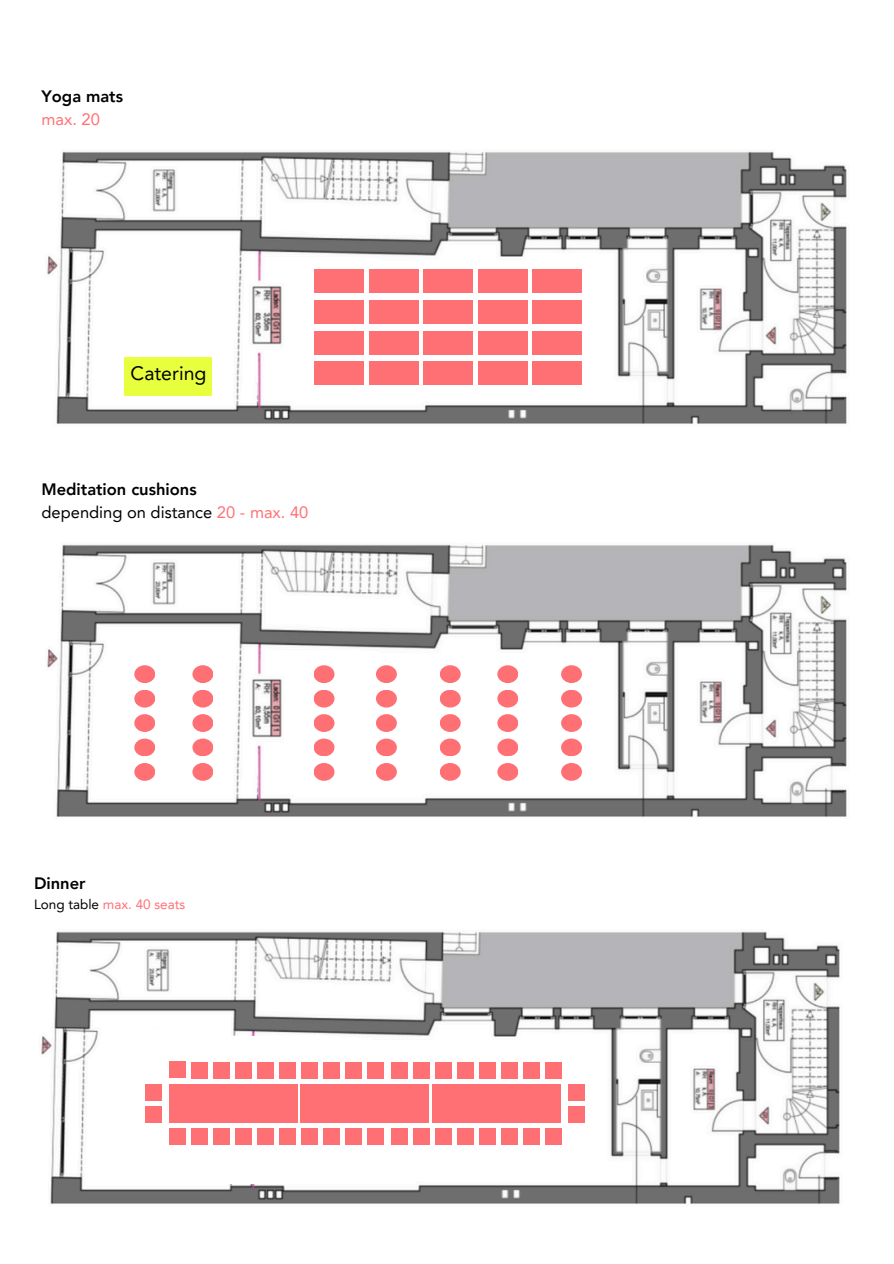
<style>
.page{position:relative;width:894px;height:1264px;background:#fff}
.page>*{position:absolute;margin:0;border:0;box-sizing:border-box;transform-origin:0 0}
.t1{font:19.5px "Avenir LT Pro";color:#000}
.t2{font:16.5px/22.5px "Avenir LT Pro";color:#000}
.t3{font:800 16.5px/22.5px "Avenir LT Pro";color:#000}
.t4{font:13.5px "Avenir LT Pro";color:#ff7075}
.s1{font-weight:400;color:#ff7075}
.s2{font-weight:800}
.s3{color:#ff7075}
.s4{color:#000}
</style>
<div class="page">
<img style="left:41px;top:931px;width:799px;height:273px">
<div style="left:300px;top:1041px;width:293px;height:123px;background:#fff"></div>
<div style="left:114px;top:1029px;width:95px;height:123px;background:#fff"></div>
<div style="left:151px;top:1036px;width:188px;height:148px;background:#fff"></div>
<div style="left:568px;top:1084px;width:16px;height:16px;background:#ff7075"></div>
<div style="left:568px;top:1106px;width:16px;height:16px;background:#ff7075"></div>
<div style="left:146px;top:1084px;width:16px;height:16px;background:#ff7075"></div>
<div style="left:146px;top:1106px;width:16px;height:16px;background:#ff7075"></div>
<div style="left:479px;top:1062px;width:16px;height:16px;background:#ff7075"></div>
<div style="left:523px;top:1062px;width:16px;height:16px;background:#ff7075"></div>
<div style="left:501px;top:1062px;width:16px;height:16px;background:#ff7075"></div>
<div style="left:545px;top:1062px;width:17px;height:16px;background:#ff7075"></div>
<div style="left:391px;top:1062px;width:16px;height:16px;background:#ff7075"></div>
<div style="left:435px;top:1062px;width:16px;height:16px;background:#ff7075"></div>
<div style="left:413px;top:1062px;width:16px;height:16px;background:#ff7075"></div>
<div style="left:457px;top:1062px;width:16px;height:16px;background:#ff7075"></div>
<div style="left:301px;top:1062px;width:16px;height:16px;background:#ff7075"></div>
<div style="left:345px;top:1062px;width:16px;height:16px;background:#ff7075"></div>
<div style="left:323px;top:1062px;width:16px;height:16px;background:#ff7075"></div>
<div style="left:367px;top:1062px;width:16px;height:16px;background:#ff7075"></div>
<div style="left:213px;top:1062px;width:16px;height:16px;background:#ff7075"></div>
<div style="left:257px;top:1062px;width:16px;height:16px;background:#ff7075"></div>
<div style="left:235px;top:1062px;width:16px;height:16px;background:#ff7075"></div>
<div style="left:279px;top:1062px;width:16px;height:16px;background:#ff7075"></div>
<div style="left:479px;top:1127px;width:16px;height:17px;background:#ff7075"></div>
<div style="left:523px;top:1127px;width:16px;height:17px;background:#ff7075"></div>
<div style="left:501px;top:1127px;width:16px;height:17px;background:#ff7075"></div>
<div style="left:545px;top:1127px;width:17px;height:17px;background:#ff7075"></div>
<div style="left:391px;top:1127px;width:16px;height:17px;background:#ff7075"></div>
<div style="left:435px;top:1127px;width:16px;height:17px;background:#ff7075"></div>
<div style="left:413px;top:1127px;width:16px;height:17px;background:#ff7075"></div>
<div style="left:457px;top:1127px;width:16px;height:17px;background:#ff7075"></div>
<div style="left:301px;top:1127px;width:16px;height:17px;background:#ff7075"></div>
<div style="left:345px;top:1127px;width:16px;height:17px;background:#ff7075"></div>
<div style="left:323px;top:1127px;width:16px;height:17px;background:#ff7075"></div>
<div style="left:367px;top:1127px;width:16px;height:17px;background:#ff7075"></div>
<div style="left:213px;top:1127px;width:16px;height:17px;background:#ff7075"></div>
<div style="left:257px;top:1127px;width:16px;height:17px;background:#ff7075"></div>
<div style="left:235px;top:1127px;width:16px;height:17px;background:#ff7075"></div>
<div style="left:279px;top:1127px;width:16px;height:17px;background:#ff7075"></div>
<div style="left:432px;top:1084px;width:129px;height:38px;background:#ff7075"></div>
<div style="left:301px;top:1084px;width:128px;height:38px;background:#ff7075"></div>
<div style="left:169px;top:1084px;width:128px;height:38px;background:#ff7075"></div>
<div style="left:191px;top:1062px;width:16px;height:16px;background:#ff7075"></div>
<div style="left:191px;top:1127px;width:16px;height:17px;background:#ff7075"></div>
<div style="left:169px;top:1061px;width:16px;height:16px;background:#ff7075"></div>
<div style="left:169px;top:1127px;width:16px;height:17px;background:#ff7075"></div>
<img style="left:47px;top:544px;width:800px;height:273px">
<div style="left:305px;top:658px;width:291px;height:130px;background:#fff"></div>
<div style="left:127px;top:639px;width:97px;height:130px;background:#fff"></div>
<img style="left:47px;top:151px;width:800px;height:273px">
<div style="left:305px;top:265px;width:291px;height:130px;background:#fff"></div>
<div style="left:127px;top:246px;width:97px;height:130px;background:#fff"></div>
<div style="left:532px;top:269px;width:49px;height:24px;background:#ff7075"></div>
<div style="left:532px;top:300px;width:49px;height:24px;background:#ff7075"></div>
<div style="left:532px;top:331px;width:49px;height:23px;background:#ff7075"></div>
<div style="left:532px;top:361px;width:50px;height:24px;background:#ff7075"></div>
<div style="left:478px;top:269px;width:49px;height:24px;background:#ff7075"></div>
<div style="left:478px;top:300px;width:49px;height:24px;background:#ff7075"></div>
<div style="left:478px;top:331px;width:49px;height:23px;background:#ff7075"></div>
<div style="left:478px;top:361px;width:49px;height:24px;background:#ff7075"></div>
<div style="left:423px;top:269px;width:50px;height:24px;background:#ff7075"></div>
<div style="left:423px;top:300px;width:50px;height:24px;background:#ff7075"></div>
<div style="left:423px;top:331px;width:50px;height:23px;background:#ff7075"></div>
<div style="left:423px;top:361px;width:50px;height:24px;background:#ff7075"></div>
<div style="left:369px;top:269px;width:49px;height:24px;background:#ff7075"></div>
<div style="left:369px;top:300px;width:49px;height:24px;background:#ff7075"></div>
<div style="left:369px;top:331px;width:49px;height:23px;background:#ff7075"></div>
<div style="left:369px;top:361px;width:49px;height:24px;background:#ff7075"></div>
<div style="left:314px;top:269px;width:49px;height:24px;background:#ff7075"></div>
<div style="left:314px;top:300px;width:49px;height:24px;background:#ff7075"></div>
<div style="left:314px;top:331px;width:49px;height:23px;background:#ff7075"></div>
<div style="left:314px;top:361px;width:49px;height:24px;background:#ff7075"></div>
<div style="left:561px;top:738px;width:21px;height:18px;background:#ff7075;border-radius:50%"></div>
<div style="left:561px;top:689px;width:21px;height:18px;background:#ff7075;border-radius:50%"></div>
<div style="left:561px;top:714px;width:21px;height:18px;background:#ff7075;border-radius:50%"></div>
<div style="left:561px;top:665px;width:21px;height:18px;background:#ff7075;border-radius:50%"></div>
<div style="left:561px;top:763px;width:21px;height:17px;background:#ff7075;border-radius:50%"></div>
<div style="left:497px;top:738px;width:21px;height:18px;background:#ff7075;border-radius:50%"></div>
<div style="left:497px;top:689px;width:21px;height:18px;background:#ff7075;border-radius:50%"></div>
<div style="left:497px;top:714px;width:21px;height:18px;background:#ff7075;border-radius:50%"></div>
<div style="left:497px;top:665px;width:21px;height:18px;background:#ff7075;border-radius:50%"></div>
<div style="left:497px;top:763px;width:21px;height:17px;background:#ff7075;border-radius:50%"></div>
<div style="left:439px;top:738px;width:21px;height:18px;background:#ff7075;border-radius:50%"></div>
<div style="left:439px;top:689px;width:21px;height:18px;background:#ff7075;border-radius:50%"></div>
<div style="left:439px;top:714px;width:21px;height:18px;background:#ff7075;border-radius:50%"></div>
<div style="left:439px;top:665px;width:21px;height:18px;background:#ff7075;border-radius:50%"></div>
<div style="left:439px;top:763px;width:21px;height:17px;background:#ff7075;border-radius:50%"></div>
<div style="left:376px;top:738px;width:21px;height:18px;background:#ff7075;border-radius:50%"></div>
<div style="left:376px;top:689px;width:21px;height:18px;background:#ff7075;border-radius:50%"></div>
<div style="left:376px;top:714px;width:21px;height:18px;background:#ff7075;border-radius:50%"></div>
<div style="left:376px;top:665px;width:21px;height:18px;background:#ff7075;border-radius:50%"></div>
<div style="left:376px;top:763px;width:21px;height:17px;background:#ff7075;border-radius:50%"></div>
<div style="left:313px;top:738px;width:21px;height:18px;background:#ff7075;border-radius:50%"></div>
<div style="left:313px;top:689px;width:21px;height:18px;background:#ff7075;border-radius:50%"></div>
<div style="left:313px;top:714px;width:21px;height:18px;background:#ff7075;border-radius:50%"></div>
<div style="left:313px;top:665px;width:21px;height:18px;background:#ff7075;border-radius:50%"></div>
<div style="left:313px;top:763px;width:21px;height:17px;background:#ff7075;border-radius:50%"></div>
<div style="left:192px;top:738px;width:21px;height:18px;background:#ff7075;border-radius:50%"></div>
<div style="left:192px;top:689px;width:21px;height:18px;background:#ff7075;border-radius:50%"></div>
<div style="left:192px;top:714px;width:21px;height:18px;background:#ff7075;border-radius:50%"></div>
<div style="left:192px;top:665px;width:21px;height:18px;background:#ff7075;border-radius:50%"></div>
<div style="left:192px;top:763px;width:21px;height:17px;background:#ff7075;border-radius:50%"></div>
<div style="left:134px;top:738px;width:21px;height:18px;background:#ff7075;border-radius:50%"></div>
<div style="left:134px;top:689px;width:21px;height:18px;background:#ff7075;border-radius:50%"></div>
<div style="left:134px;top:714px;width:21px;height:18px;background:#ff7075;border-radius:50%"></div>
<div style="left:134px;top:665px;width:21px;height:18px;background:#ff7075;border-radius:50%"></div>
<div style="left:134px;top:763px;width:21px;height:17px;background:#ff7075;border-radius:50%"></div>
<div style="left:124px;top:357px;width:87px;height:38px;background:#e7ff3d"></div>
<h1 class="t3" style="left:41px;top:87px;width:83px">Yoga mats <span class="s1">max. 20</span></h1>
<p class="t1" style="left:130px;top:365px;width:77px">Catering</p>
<h2 class="t2" style="left:41px;top:480px;width:268px"><span class="s2">Meditation cushions<br></span>depending on distance <span class="s3">20 - max. 40</span></h2>
<h2 class="t3" style="left:34px;top:873px;width:53px">Dinner</h2>
<p class="t4" style="left:34px;top:898px;width:153px"><span class="s4">Long table</span> max. 40 seats</p>
</div>
